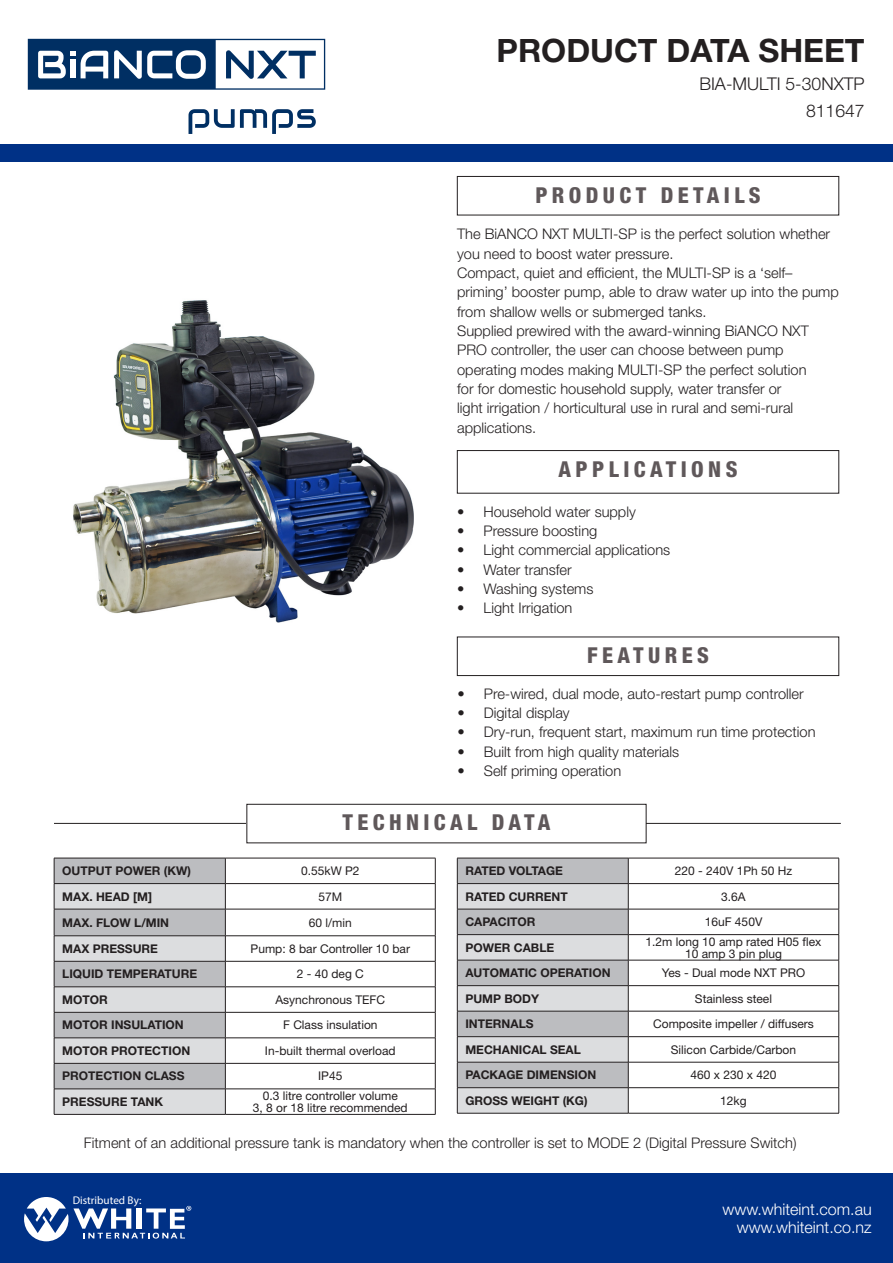
<style>
.page{position:relative;width:893px;height:1263px;background:#fff}
.page>*{position:absolute;margin:0;border:0;box-sizing:border-box;transform-origin:0 0}
.Body_Text{font:700 32.25px "Helvetica Neue LT Std";color:#231f20}
.Page_Section_Header{font:800 condensed 21.9px "Helvetica Neue LT Std";letter-spacing:.2em;color:#5f585a}
.Body_Text-2{font:300 17.55px "Helvetica Neue LT Std";color:#231f20}
.Body_Text-3{font:300 16.05px "Helvetica Neue LT Std";color:#fff}
.Body_Text-4{font:300 14.7px/19.4px "Helvetica Neue LT Std";color:#231f20}
.t1{font:12px/12px "Helvetica Neue LT Std";color:#231f20;text-align:center}
.Bottom_Column_Header{font:700 12px "Helvetica Neue LT Std";color:#231f20}
.t2{font:11.1px "Myriad Pro";color:#fff}
</style>
<div class="page">
<div style="left:0;top:145px;width:893px;height:17px;background:#003186"></div>
<div style="left:0;top:1174px;width:893px;height:89px;background:#003186"></div>
<svg style="left:24px;top:1197px;width:167px;height:44px"></svg>
<div style="left:457px;top:176px;width:382px;height:39px;border:1px solid #231f20"></div>
<svg style="left:28px;top:39px;width:297px;height:51px"></svg>
<svg style="left:189px;top:109px;width:127px;height:25px"></svg>
<hr style="left:54px;top:823px;width:787px;height:1px;background:#231f20">
<div style="left:457px;top:450px;width:382px;height:43px;border:1px solid #231f20"></div>
<div style="left:457px;top:637px;width:382px;height:39px;border:1px solid #231f20"></div>
<div style="left:247px;top:804px;width:399px;height:39px;background:#fff"></div>
<div style="left:247px;top:804px;width:399px;height:39px;border:1px solid #231f20"></div>
<svg style="left:226px;top:859px;width:209px;height:255px"></svg>
<hr style="left:225px;top:858px;width:210px;height:1px;background:#231f20">
<hr style="left:225px;top:883px;width:210px;height:1px;background:#231f20">
<hr style="left:225px;top:909px;width:210px;height:1px;background:#231f20">
<hr style="left:225px;top:935px;width:210px;height:1px;background:#231f20">
<hr style="left:225px;top:961px;width:210px;height:1px;background:#231f20">
<hr style="left:225px;top:986px;width:210px;height:1px;background:#231f20">
<hr style="left:225px;top:1012px;width:210px;height:1px;background:#231f20">
<hr style="left:225px;top:1037px;width:210px;height:1px;background:#231f20">
<hr style="left:225px;top:1063px;width:210px;height:1px;background:#231f20">
<hr style="left:225px;top:1088px;width:210px;height:1px;background:#231f20">
<svg style="left:54px;top:858px;width:172px;height:256px;background:#c4c4c7"></svg>
<svg style="left:435px;top:858px;width:1px;height:256px"></svg>
<hr style="left:54px;top:1114px;width:171px;height:1px;background:#231f20">
<hr style="left:225px;top:1114px;width:210px;height:1px;background:#231f20">
<hr style="left:628px;top:858px;width:211px;height:1px;background:#231f20">
<hr style="left:628px;top:883px;width:211px;height:1px;background:#231f20">
<hr style="left:628px;top:909px;width:211px;height:1px;background:#231f20">
<hr style="left:628px;top:934px;width:211px;height:1px;background:#231f20">
<hr style="left:628px;top:960px;width:211px;height:1px;background:#231f20">
<hr style="left:628px;top:985px;width:211px;height:1px;background:#231f20">
<hr style="left:628px;top:1011px;width:211px;height:1px;background:#231f20">
<hr style="left:628px;top:1036px;width:211px;height:1px;background:#231f20">
<hr style="left:628px;top:1062px;width:211px;height:1px;background:#231f20">
<hr style="left:628px;top:1087px;width:211px;height:1px;background:#231f20">
<svg style="left:457px;top:858px;width:172px;height:255px;background:#c3c4c6"></svg>
<svg style="left:838px;top:858px;width:1px;height:255px"></svg>
<hr style="left:457px;top:1113px;width:171px;height:1px;background:#231f20">
<hr style="left:628px;top:1113px;width:211px;height:1px;background:#231f20">
<img style="left:73px;top:300px;width:341px;height:323px">
<p class="Body_Text" style="left:497px;top:30px;width:370px">PRODUCT DATA SHEET</p>
<p class="Body_Text-2" style="left:699px;top:73px;width:167px">BIA-MULTI 5-30NXTP</p>
<p class="Body_Text-2" style="left:806px;top:100px;width:60px">811647</p>
<p class="Page_Section_Header" style="left:535px;top:181px;width:227px">PRODUCT DETAILS</p>
<p class="Body_Text-4" style="left:457px;top:224px;width:375px">The BiANCO NXT MULTI-SP is the perfect solution whether you need to boost water pressure.</p>
<p class="Body_Text-4" style="left:457px;top:263px;width:383px">Compact, quiet and efficient, the MULTI-SP is a ‘self– priming’ booster pump, able to draw water up into the pump from shallow wells or submerged tanks.</p>
<p class="Body_Text-4" style="left:457px;top:321px;width:353px">Supplied prewired with the award-winning BiANCO NXT PRO controller, the user can choose between pump operating modes making MULTI-SP the perfect solution for for domestic household supply, water transfer or light irrigation / horticultural use in rural and semi-rural applications.</p>
<p class="Page_Section_Header" style="left:559px;top:455px;width:180px">APPLICATIONS</p>
<p class="Body_Text-4" style="left:457px;top:501px;width:180px">• Household water supply</p>
<p class="Body_Text-4" style="left:457px;top:521px;width:142px">• Pressure boosting</p>
<p class="Body_Text-4" style="left:457px;top:540px;width:215px">• Light commercial applications</p>
<p class="Body_Text-4" style="left:457px;top:559px;width:116px">• Water transfer</p>
<p class="Body_Text-4" style="left:457px;top:579px;width:138px">• Washing systems</p>
<p class="Body_Text-4" style="left:457px;top:598px;width:117px">• Light Irrigation</p>
<p class="Page_Section_Header" style="left:587px;top:642px;width:123px">FEATURES</p>
<p class="Body_Text-4" style="left:457px;top:683px;width:348px">• Pre-wired, dual mode, auto-restart pump controller</p>
<p class="Body_Text-4" style="left:457px;top:703px;width:114px">• Digital display</p>
<p class="Body_Text-4" style="left:457px;top:722px;width:360px">• Dry-run, frequent start, maximum run time protection</p>
<p class="Body_Text-4" style="left:457px;top:741px;width:223px">• Built from high quality materials</p>
<p class="Body_Text-4" style="left:457px;top:761px;width:165px">• Self priming operation</p>
<p class="Page_Section_Header" style="left:342px;top:809px;width:209px">TECHNICAL DATA</p>
<p class="Bottom_Column_Header" style="left:62px;top:863px;width:130px">OUTPUT POWER (KW)</p>
<p class="t1" style="left:301px;top:865px;width:60px">0.55kW P2</p>
<p class="Bottom_Column_Header" style="left:62px;top:889px;width:91px">MAX. HEAD [M]</p>
<p class="t1" style="left:318px;top:890px;width:25px">57M</p>
<p class="Bottom_Column_Header" style="left:62px;top:915px;width:108px">MAX. FLOW L/MIN</p>
<p class="t1" style="left:309px;top:916px;width:44px">60 l/min</p>
<p class="Bottom_Column_Header" style="left:62px;top:941px;width:97px">MAX PRESSURE</p>
<p class="t1" style="left:251px;top:942px;width:161px">Pump: 8 bar Controller 10 bar</p>
<p class="Bottom_Column_Header" style="left:62px;top:967px;width:137px">LIQUID TEMPERATURE</p>
<p class="t1" style="left:297px;top:968px;width:69px">2 - 40 deg C</p>
<p class="Bottom_Column_Header" style="left:62px;top:992px;width:47px">MOTOR</p>
<p class="t1" style="left:276px;top:993px;width:111px">Asynchronous TEFC</p>
<p class="Bottom_Column_Header" style="left:62px;top:1018px;width:123px">MOTOR INSULATION</p>
<p class="t1" style="left:283px;top:1019px;width:96px">F Class insulation</p>
<p class="Bottom_Column_Header" style="left:62px;top:1043px;width:129px">MOTOR PROTECTION</p>
<p class="t1" style="left:265px;top:1044px;width:132px">In-built thermal overload</p>
<p class="Bottom_Column_Header" style="left:62px;top:1069px;width:124px">PROTECTION CLASS</p>
<p class="t1" style="left:318px;top:1070px;width:26px">IP45</p>
<p class="Bottom_Column_Header" style="left:62px;top:1094px;width:102px">PRESSURE TANK</p>
<p class="t1" style="left:253px;top:1089px;width:156px">0.3 litre controller volume<br>3, 8 or 18 litre recommended</p>
<p class="Bottom_Column_Header" style="left:465px;top:863px;width:99px">RATED VOLTAGE</p>
<p class="t1" style="left:675px;top:865px;width:119px">220 - 240V 1Ph 50 Hz</p>
<p class="Bottom_Column_Header" style="left:465px;top:889px;width:104px">RATED CURRENT</p>
<p class="t1" style="left:721px;top:890px;width:26px">3.6A</p>
<p class="Bottom_Column_Header" style="left:465px;top:914px;width:72px">CAPACITOR</p>
<p class="t1" style="left:705px;top:916px;width:59px">16uF 450V</p>
<p class="Bottom_Column_Header" style="left:465px;top:940px;width:90px">POWER CABLE</p>
<p class="t1" style="left:646px;top:935px;width:177px">1.2m long 10 amp rated H05 flex<br>10 amp 3 pin plug</p>
<p class="Bottom_Column_Header" style="left:465px;top:965px;width:147px">AUTOMATIC OPERATION</p>
<p class="t1" style="left:662px;top:967px;width:145px">Yes - Dual mode NXT PRO</p>
<p class="Bottom_Column_Header" style="left:465px;top:991px;width:75px">PUMP BODY</p>
<p class="t1" style="left:695px;top:992px;width:79px">Stainless steel</p>
<p class="Bottom_Column_Header" style="left:465px;top:1016px;width:70px">INTERNALS</p>
<p class="t1" style="left:653px;top:1018px;width:162px">Composite impeller / diffusers</p>
<p class="Bottom_Column_Header" style="left:465px;top:1042px;width:117px">MECHANICAL SEAL</p>
<p class="t1" style="left:671px;top:1043px;width:127px">Silicon Carbide/Carbon</p>
<p class="Bottom_Column_Header" style="left:465px;top:1067px;width:132px">PACKAGE DIMENSION</p>
<p class="t1" style="left:691px;top:1069px;width:87px">460 x 230 x 420</p>
<p class="Bottom_Column_Header" style="left:465px;top:1093px;width:124px">GROSS WEIGHT (KG)</p>
<p class="t1" style="left:720px;top:1094px;width:28px">12kg</p>
<p class="Body_Text-4" style="left:84px;top:1133px;width:714px">Fitment of an additional pressure tank is mandatory when the controller is set to MODE 2 (Digital Pressure Switch)</p>
<p class="t2" style="left:73px;top:1193px;width:70px">Distributed By:</p>
<p class="Body_Text-3" style="left:723px;top:1200px;width:151px">www.whiteint.com.au</p>
<p class="Body_Text-3" style="left:737px;top:1217px;width:136px">www.whiteint.co.nz</p>
</div>
